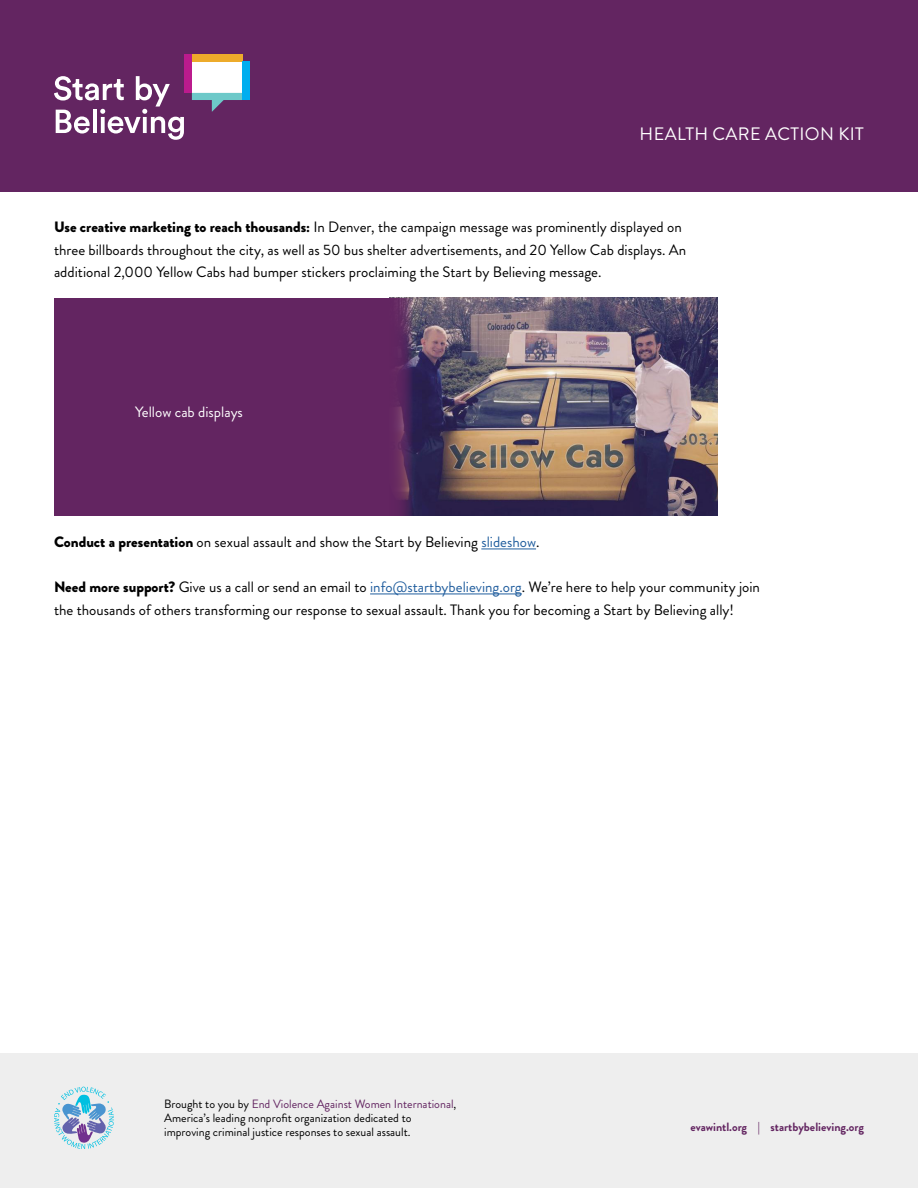
<style>
.page{position:relative;width:918px;height:1188px;background:#fff}
.page>*{position:absolute;margin:0;border:0;box-sizing:border-box;transform-origin:0 0}
.t1{font:18px "Brandon Grotesque";letter-spacing:.02em;color:#fff}
.t2{font:15px/22.5px "Brandon Grotesque";color:#000}
.t3{font:15px "Brandon Grotesque";color:#fff}
.t4{font:12px/14.4px "Brandon Grotesque";color:#000}
.t5{font:700 12px "Brandon Grotesque";color:#632561}
.s1{font-weight:900}
.s2{color:#215e9e}
.s3{color:#632561}
</style>
<div class="page">
<div style="left:0;top:1053px;width:918px;height:135px;background:#eee"></div>
<svg style="left:54px;top:1087px;width:60px;height:62px"></svg>
<div style="left:0;top:0;width:918px;height:192px;background:#632561"></div>
<div style="left:192px;top:61px;width:50px;height:32px;background:#fff"></div>
<div style="left:192px;top:54px;width:50px;height:7px;background:#edab2b"></div>
<div style="left:184px;top:54px;width:8px;height:39px;background:#bb1b8d"></div>
<svg style="left:192px;top:93px;width:50px;height:19px"></svg>
<div style="left:242px;top:61px;width:8px;height:39px;background:#00aeef"></div>
<svg style="left:54px;top:76px;width:130px;height:64px"></svg>
<hr style="left:481px;top:549px;width:55px;height:1px;background:#215e9e">
<hr style="left:370px;top:594px;width:152px;height:1px;background:#215e9e">
<div style="left:54px;top:298px;width:663px;height:218px;background:#632561"></div>
<img style="left:412px;top:298px;width:305px;height:218px">
<svg style="left:396px;top:298px;width:16px;height:218px"></svg>
<p class="t1" style="left:640px;top:121px;width:226px">HEALTH CARE ACTION KIT</p>
<p class="t2" style="left:54px;top:216px;width:634px"><span class="s1">Use creative marketing to reach thousands:</span> In Denver, the campaign message was prominently displayed on three billboards throughout the city, as well as 50 bus shelter advertisements, and 20 Yellow Cab displays. An additional 2,000 Yellow Cabs had bumper stickers proclaiming the Start by Believing message.</p>
<p class="t3" style="left:135px;top:402px;width:109px">Yellow cab displays</p>
<p class="t2" style="left:54px;top:531px;width:487px"><span class="s1">Conduct a presentation</span> on sexual assault and show the Start by Believing <span class="s2">slideshow</span>.</p>
<p class="t2" style="left:54px;top:576px;width:708px"><span class="s1">Need more support?</span> Give us a call or send an email to <span class="s2">info@startbybelieving.org</span>. We’re here to help your community join the thousands of others transforming our response to sexual assault. Thank you for becoming a Start by Believing ally!</p>
<p class="t4" style="left:164px;top:1096px;width:294px">Brought to you by <span class="s3">End Violence Against Women International</span>,<br>America’s leading nonprofit organization dedicated to improving criminal justice responses to sexual assault.</p>
<p class="t5" style="left:690px;top:1119px;width:175px">evawintl.org | startbybelieving.org</p>
</div>
